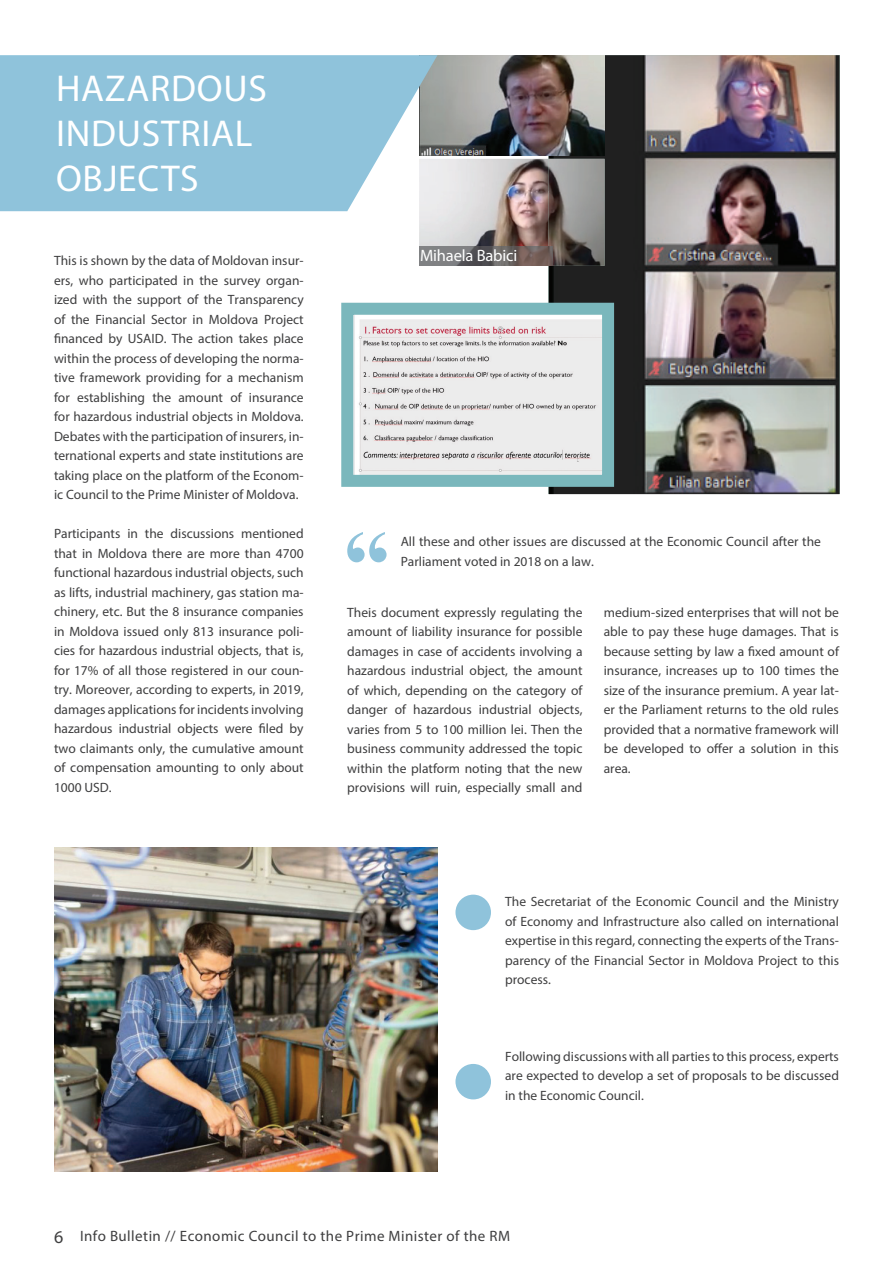
<style>
.page{position:relative;width:893px;height:1263px;background:#fff}
.page>*{position:absolute;margin:0;border:0;box-sizing:border-box;transform-origin:0 0}
.t1{font:37.5px/45px "Myriad Pro";letter-spacing:.02em;color:#fff}
.t2{font:16.5px "Myriad Pro";letter-spacing:-.01em;color:#fff}
.t3{font:15px "Myriad Pro";letter-spacing:.03em;color:#3e3e3f}
.t4{font:13.5px/19.5px "Myriad Pro";color:#3e3e3f;text-align:justify}
.s1{font-size:18px}
</style>
<div class="page">
<img style="left:549px;top:55px;width:291px;height:439px">
<img style="left:54px;top:847px;width:383px;height:324px">
<img style="left:437px;top:55px;width:168px;height:101px">
<img style="left:419px;top:159px;width:186px;height:107px">
<img style="left:354px;top:316px;width:247px;height:158px">
<div style="left:341px;top:303px;width:273px;height:184px;border:12px solid #7ab7bc"></div>
<img style="left:419px;top:246px;width:133px;height:20px">
<svg style="left:0;top:55px;width:437px;height:156px;background:#97c6dc"></svg>
<div style="left:455px;top:895px;width:36px;height:35px;background:#8fc3db;border-radius:50%"></div>
<div style="left:455px;top:1064px;width:36px;height:35px;background:#8fc3db;border-radius:50%"></div>
<svg style="left:347px;top:532px;width:40px;height:30px"></svg>
<h1 class="t1" style="left:56px;top:65px;width:212px">HAZARDOUS<br>INDUSTRIAL<br>OBJECTS</h1>
<p class="t2" style="left:420px;top:245px;width:99px">Mihaela Babici</p>
<p class="t4" style="left:54px;top:251px;width:251px">This is shown by the data of Moldovan insur&shy;ers, who participated in the survey organ&shy;ized with the support of the Transparency of the Financial Sector in Moldova Project financed by USAID. The action takes place within the process of developing the norma&shy;tive framework providing for a mechanism for establishing the amount of insurance for hazardous industrial objects in Moldova.<br>Debates with the participation of insurers, in&shy;ternational experts and state institutions are taking place on the platform of the Econom&shy;ic Council to the Prime Minister of Moldova.</p>
<p class="t4" style="left:54px;top:524px;width:251px">Participants in the discussions mentioned that in Moldova there are more than 4700 functional hazardous industrial objects, such as lifts, industrial machinery, gas station ma&shy;chinery, etc. But the 8 insurance companies in Moldova issued only 813 insurance poli&shy;cies for hazardous industrial objects, that is, for 17% of all those registered in our coun&shy;try. Moreover, according to experts, in 2019, damages applications for incidents involving hazardous industrial objects were filed by two claimants only, the cumulative amount of compensation amounting to only about 1000 USD.</p>
<p class="t4" style="left:401px;top:532px;width:422px">All these and other issues are discussed at the Economic Council after the<br>Parliament voted in 2018 on a law.</p>
<p class="t4" style="left:347px;top:602px;width:237px">Theis document expressly regulating the amount of liability insurance for possible damages in case of accidents involving a hazardous industrial object, the amount of which, depending on the category of danger of hazardous industrial objects, varies from 5 to 100 million lei. Then the business community addressed the topic within the platform noting that the new provisions will ruin, especially small and</p>
<p class="t4" style="left:604px;top:602px;width:237px">medium-sized enterprises that will not be able to pay these huge damages. That is because setting by law a fixed amount of insurance, increases up to 100 times the size of the insurance premium. A year lat&shy;er the Parliament returns to the old rules provided that a normative framework will be developed to offer a solution in this area.</p>
<p class="t4" style="left:505px;top:892px;width:335px">The Secretariat of the Economic Council and the Ministry of Economy and Infrastructure also called on international expertise in this regard, connecting the experts of the Trans&shy;parency of the Financial Sector in Moldova Project to this process.</p>
<p class="t4" style="left:505px;top:1046px;width:335px">Following discussions with all parties to this process, experts are expected to develop a set of proposals to be discussed in the Economic Council.</p>
<p class="t3" style="left:54px;top:1226px;width:458px"><span class="s1">6</span> Info Bulletin // Economic Council to the Prime Minister of the RM</p>
</div>
